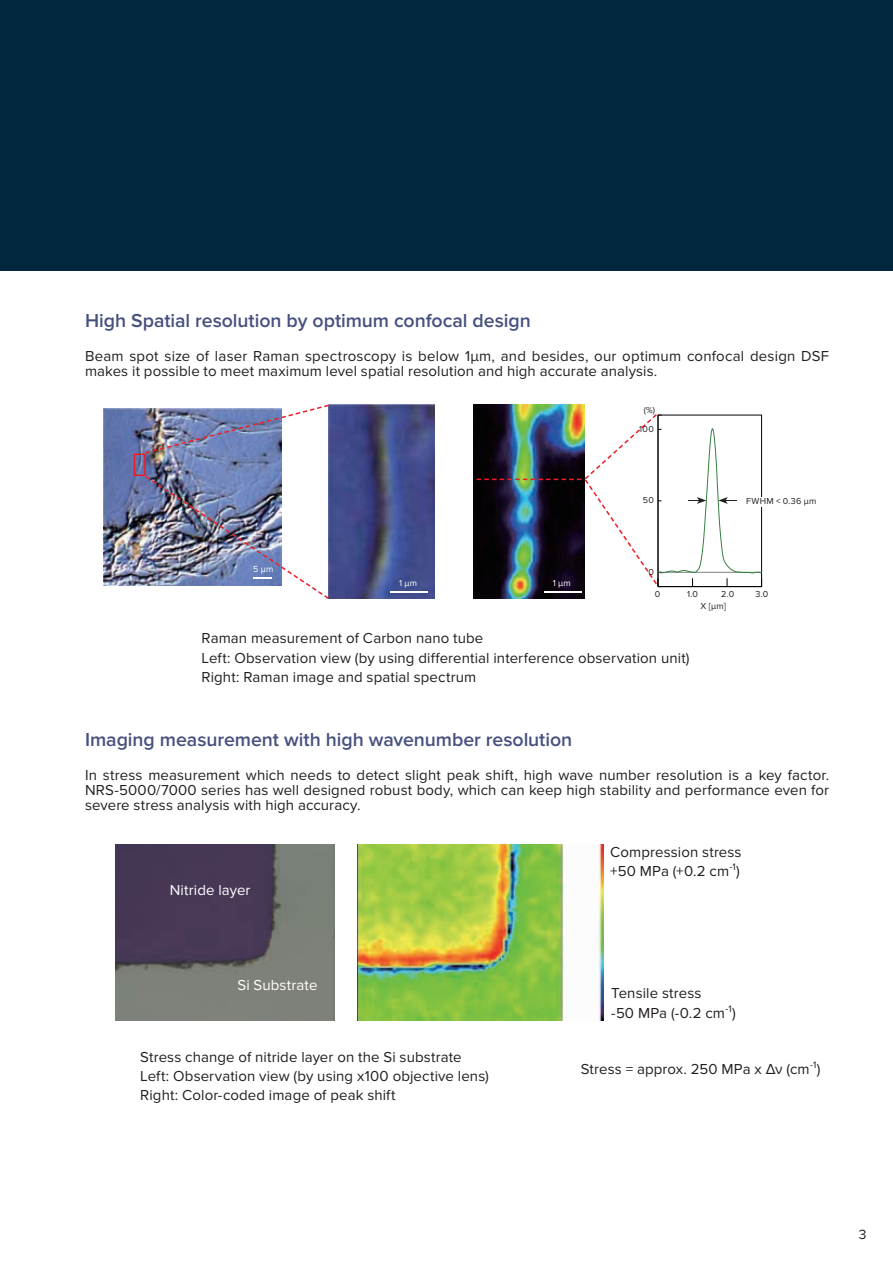
<style>
.page{position:relative;width:893px;height:1263px;background:#fff}
.page>*{position:absolute;margin:0;border:0;box-sizing:border-box;transform-origin:0 0}
.t1{font:600 19.5px "Proxima Nova";letter-spacing:-.005em;color:#47517e}
.t2{font:15px/19.2px "Proxima Nova";letter-spacing:.01em;color:#231f20}
.t3{font:15px "Proxima Nova";letter-spacing:.01em;color:#fff}
.t4{font:13.8px "Proxima Nova";color:#231f20}
.t5{font:9px "Proxima Nova";letter-spacing:.03em;color:#231f20}
.t6{font:9px "Proxima Nova";color:#fff}
</style>
<div class="page">
<div style="left:0;top:0;width:893px;height:271px;background:#00273e"></div>
<img style="left:116px;top:844px;width:219px;height:176px">
<img style="left:474px;top:405px;width:111px;height:193px">
<img style="left:329px;top:405px;width:105px;height:194px">
<img style="left:104px;top:409px;width:30px;height:177px">
<hr style="left:391px;top:591px;width:37px;height:1px;background:#fff">
<img style="left:134px;top:405px;width:195px;height:194px">
<hr style="left:544px;top:591px;width:37px;height:1px;background:#fff">
<img style="left:358px;top:844px;width:246px;height:176px">
<svg style="left:476px;top:414px;width:286px;height:173px"></svg>
<h1 class="t1" style="left:85px;top:309px;width:447px">High Spatial resolution by optimum confocal design</h1>
<p class="t2" style="left:85px;top:349px;width:746px;line-height:15px">Beam spot size of laser Raman spectroscopy is below 1µm, and besides, our optimum confocal design DSF makes it possible to meet maximum level spatial resolution and high accurate analysis.</p>
<p class="t5" style="left:644px;top:404px;width:13px">(%)</p>
<p class="t6" style="left:253px;top:564px;width:22px">5 µm</p>
<p class="t6" style="left:399px;top:577px;width:20px">1 µm</p>
<p class="t6" style="left:553px;top:577px;width:20px">1 µm</p>
<p class="t5" style="left:639px;top:424px;width:16px">100</p>
<p class="t5" style="left:643px;top:495px;width:13px">50</p>
<p class="t5" style="left:648px;top:566px;width:7px">0</p>
<p class="t5" style="left:746px;top:496px;width:72px">FWHM &lt; 0.36 µm</p>
<p class="t5" style="left:655px;top:589px;width:7px">0</p>
<p class="t5" style="left:687px;top:589px;width:13px">1.0</p>
<p class="t5" style="left:721px;top:589px;width:15px">2.0</p>
<p class="t5" style="left:755px;top:589px;width:14px">3.0</p>
<p class="t5" style="left:701px;top:601px;width:27px">X [µm]</p>
<p class="t2" style="left:202px;top:629px;width:490px">Raman measurement of Carbon nano tube<br>Left: Observation view (by using differential interference observation unit)<br>Right: Raman image and spatial spectrum</p>
<h1 class="t1" style="left:85px;top:728px;width:489px">Imaging measurement with high wavenumber resolution</h1>
<p class="t2" style="left:85px;top:768px;width:746px;line-height:15px;text-align:justify">In stress measurement which needs to detect slight peak shift, high wave number resolution is a key factor.<br>NRS-5000/7000 series has well designed robust body, which can keep high stability and performance even for severe stress analysis with high accuracy.</p>
<p class="t3" style="left:170px;top:881px;width:82px">Nitride layer</p>
<p class="t3" style="left:237px;top:976px;width:81px">Si Substrate</p>
<p class="t2" style="left:140px;top:1048px;width:350px">Stress change of nitride layer on the Si substrate<br>Left: Observation view (by using x100 objective lens)<br>Right: Color-coded image of peak shift</p>
<p class="t2" style="left:610px;top:842px;width:133px">Compression stress +50 MPa (+0.2 cm<sup>-1</sup>)</p>
<p class="t2" style="left:611px;top:984px;width:126px">Tensile stress<br>-50 MPa (-0.2 cm<sup>-1</sup>)</p>
<p class="t2" style="left:581px;top:1059px;width:241px">Stress = approx. 250 MPa x Δν (cm<sup>-1</sup>)</p>
<p class="t4" style="left:859px;top:1226px;width:9px">3</p>
</div>
